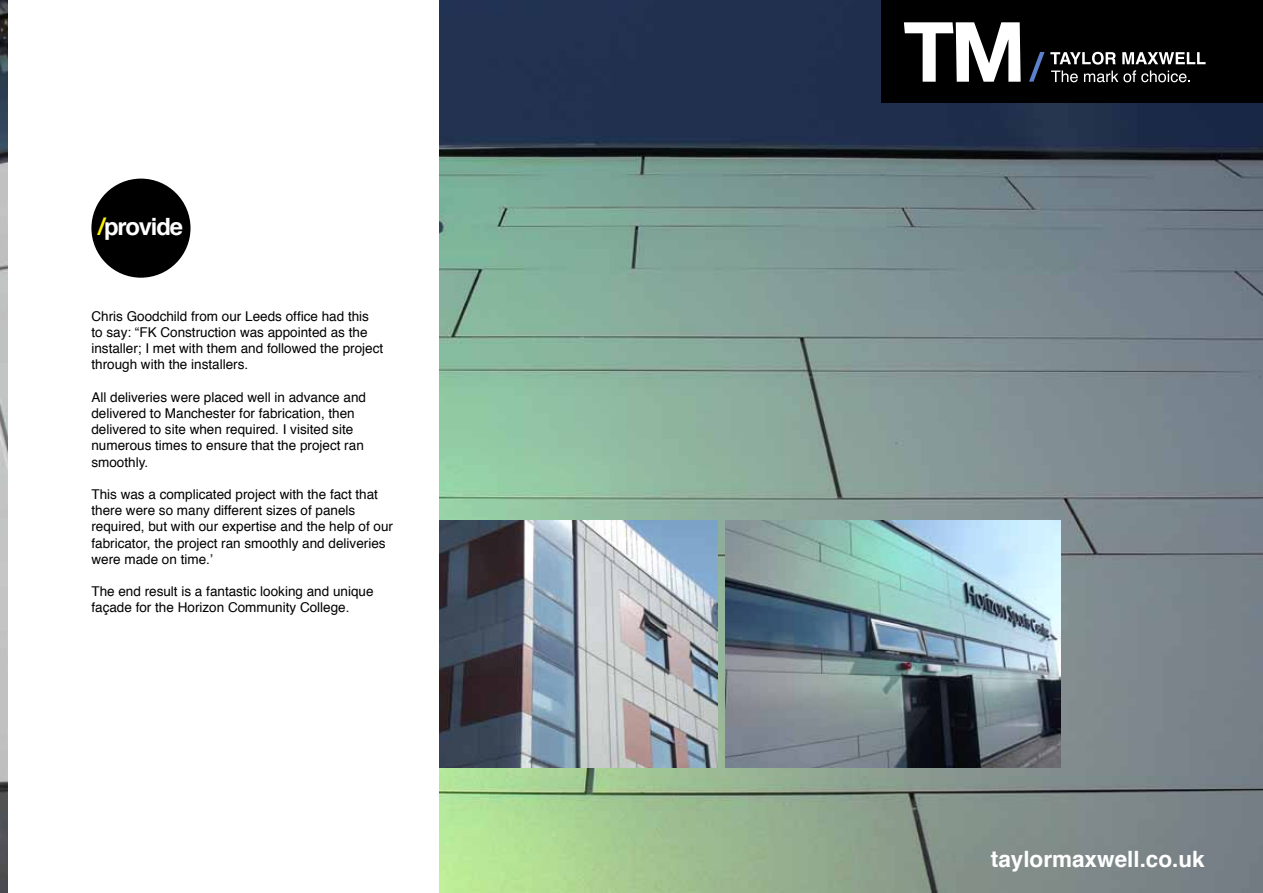
<style>
.page{position:relative;width:1263px;height:893px;background:#fff}
.page>*{position:absolute;margin:0;border:0;box-sizing:border-box;transform-origin:0 0}
.t1{font:700 23.85px "Helvetica";letter-spacing:-.05em;color:#fff}
.t2{font:700 22.5px "Helvetica";color:#fff}
.t3{font:13.5px/16.2px "Helvetica";color:#000}
.s1{color:#fff200}
</style>
<div class="page">
<img style="left:439px;top:0;width:824px;height:893px">
<div style="left:882px;top:0;width:381px;height:102px;background:#000"></div>
<svg style="left:1050px;top:52px;width:155px;height:30px"></svg>
<svg style="left:1029px;top:52px;width:15px;height:30px"></svg>
<svg style="left:904px;top:22px;width:117px;height:60px"></svg>
<div style="left:91px;top:179px;width:99px;height:99px;background:#000;border-radius:50%"></div>
<img style="left:0;top:0;width:7px;height:893px">
<img style="left:725px;top:521px;width:336px;height:246px">
<img style="left:439px;top:521px;width:278px;height:246px">
<h1 class="t1" style="left:99px;top:210px;width:86px"><span class="s1">/</span>provide</h1>
<p class="t3" style="left:91px;top:309px;width:293px">Chris Goodchild from our Leeds office had this to say: “FK Construction was appointed as the installer; I met with them and followed the project through with the installers.</p>
<p class="t3" style="left:91px;top:390px;width:276px">All deliveries were placed well in advance and delivered to Manchester for fabrication, then delivered to site when required. I visited site numerous times to ensure that the project ran smoothly.</p>
<p class="t3" style="left:91px;top:487px;width:303px">This was a complicated project with the fact that there were so many different sizes of panels required, but with our expertise and the help of our fabricator, the project ran smoothly and deliveries were made on time.’</p>
<p class="t3" style="left:91px;top:584px;width:284px">The end result is a fantastic looking and unique façade for the Horizon Community College.</p>
<h2 class="t2" style="left:991px;top:844px;width:215px">taylormaxwell.co.uk</h2>
</div>
